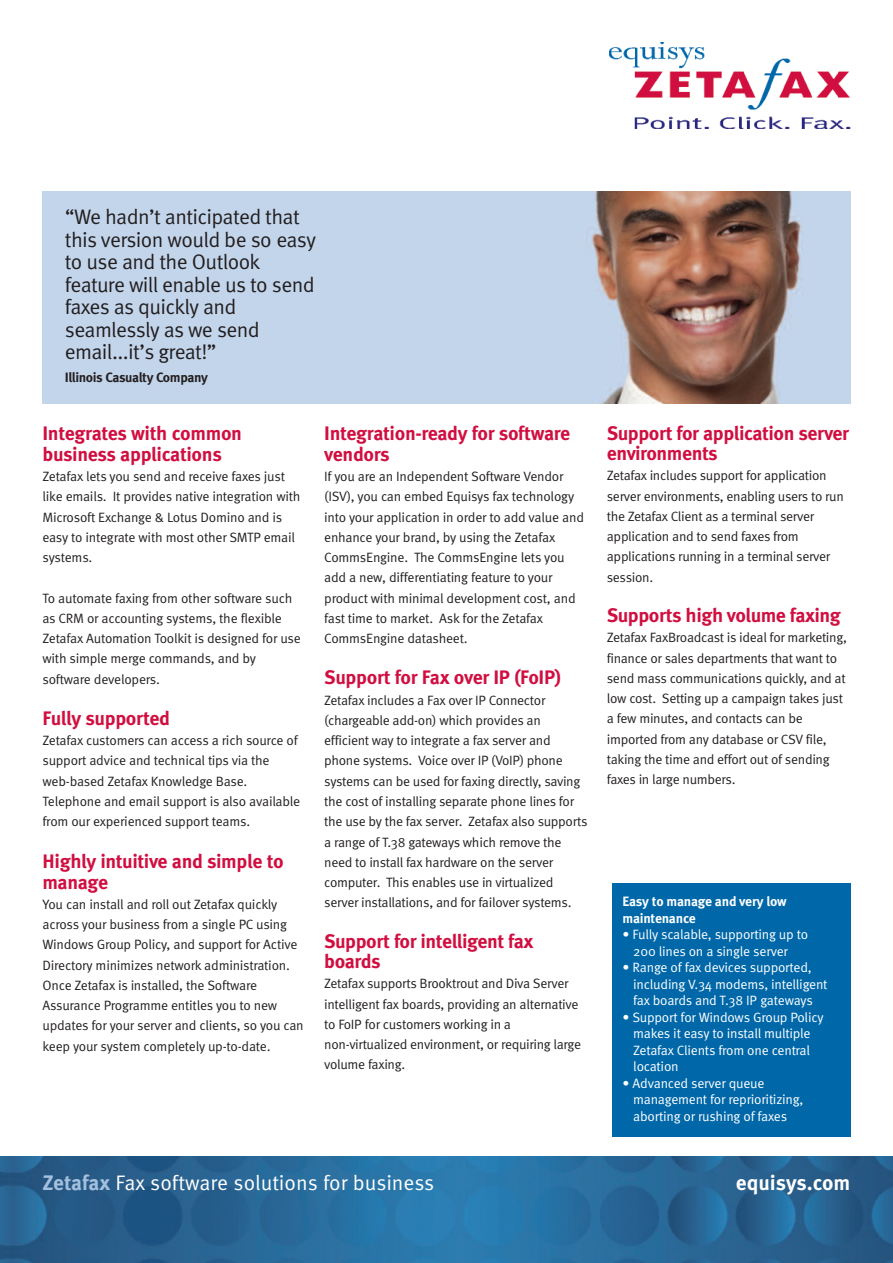
<style>
.page{position:relative;width:893px;height:1263px;background:#fff}
.page>*{position:absolute;margin:0;border:0;box-sizing:border-box;transform-origin:0 0}
.t1{font:21px/22.5px "Meta OT Norm";letter-spacing:-.03em;color:#231f20}
.t2{font:21px "Meta OT Norm";color:#fff}
.t3{font:700 21px "Meta OT";letter-spacing:-.005em;color:#fff}
.t4{font:700 19.5px/21px "Meta OT";letter-spacing:-.025em;color:#d10e40}
.t5{font:13.5px/20.2px "Meta OT Norm";letter-spacing:-.025em;color:#231f20}
.t6{font:13.5px/16.5px "Meta OT Norm";letter-spacing:-.02em;color:#fff}
.t7{font:700 13.5px/16.5px "Meta OT";letter-spacing:-.02em;color:#fff}
.t8{font:700 13.5px "Meta OT";letter-spacing:-.03em;color:#231f20}
.s1{font-family:"Meta OT";font-weight:700;color:#a5c0df}
</style>
<div class="page">
<img style="left:13px;top:1157px;width:880px;height:106px">
<img style="left:43px;top:191px;width:807px;height:213px">
<div style="left:612px;top:884px;width:238px;height:253px;background:#0068a9"></div>
<img style="left:0;top:1157px;width:13px;height:106px">
<img style="left:609px;top:43px;width:241px;height:86px">
<h1 class="t1" style="left:65px;top:207px;width:253px">“We hadn’t anticipated that this version would be so easy to use and the Outlook feature will enable us to send faxes as quickly and seamlessly as we send email...it’s great!”</h1>
<p class="t8" style="left:65px;top:372px;width:145px">Illinois Casualty Company</p>
<h2 class="t4" style="left:43px;top:424px;width:201px">Integrates with common business applications</h2>
<p class="t5" style="left:43px;top:467px;width:260px">Zetafax lets you send and receive faxes just like emails. It provides native integration with Microsoft Exchange &amp; Lotus Domino and is easy to integrate with most other SMTP email systems.</p>
<p class="t5" style="left:43px;top:589px;width:260px">To automate faxing from other software such as CRM or accounting systems, the flexible Zetafax Automation Toolkit is designed for use with simple merge commands, and by software developers.</p>
<h2 class="t4" style="left:43px;top:709px;width:129px">Fully supported</h2>
<p class="t5" style="left:43px;top:731px;width:259px">Zetafax customers can access a rich source of support advice and technical tips via the web-based Zetafax Knowledge Base.<br>Telephone and email support is also available from our experienced support teams.</p>
<h2 class="t4" style="left:43px;top:852px;width:243px">Highly intuitive and simple to manage</h2>
<p class="t5" style="left:43px;top:895px;width:263px">You can install and roll out Zetafax quickly across your business from a single PC using Windows Group Policy, and support for Active Directory minimizes network administration.<br>Once Zetafax is installed, the Software Assurance Programme entitles you to new updates for your server and clients, so you can keep your system completely up-to-date.</p>
<h2 class="t4" style="left:324px;top:424px;width:247px">Integration-ready for software vendors</h2>
<p class="t5" style="left:324px;top:467px;width:261px">If you are an Independent Software Vendor (ISV), you can embed Equisys fax technology into your application in order to add value and enhance your brand, by using the Zetafax CommsEngine. The CommsEngine lets you add a new, differentiating feature to your product with minimal development cost, and fast time to market. Ask for the Zetafax CommsEngine datasheet.</p>
<h2 class="t4" style="left:324px;top:669px;width:238px">Support for Fax over IP (FoIP)</h2>
<p class="t5" style="left:324px;top:691px;width:265px">Zetafax includes a Fax over IP Connector (chargeable add-on) which provides an efficient way to integrate a fax server and phone systems. Voice over IP (VoIP) phone systems can be used for faxing directly, saving the cost of installing separate phone lines for the use by the fax server. Zetafax also supports a range of T.38 gateways which remove the need to install fax hardware on the server computer. This enables use in virtualized server installations, and for failover systems.</p>
<h2 class="t4" style="left:324px;top:932px;width:211px;line-height:20.2px">Support for intelligent fax boards</h2>
<p class="t5" style="left:324px;top:974px;width:258px">Zetafax supports Brooktrout and Diva Server intelligent fax boards, providing an alternative to FoIP for customers working in a non-virtualized environment, or requiring large volume faxing.</p>
<h2 class="t4" style="left:607px;top:425px;width:244px;line-height:20.2px">Support for application server environments</h2>
<p class="t5" style="left:607px;top:467px;width:239px">Zetafax includes support for application server environments, enabling users to run the Zetafax Client as a terminal server application and to send faxes from applications running in a terminal server session.</p>
<h2 class="t4" style="left:607px;top:606px;width:235px">Supports high volume faxing</h2>
<p class="t5" style="left:607px;top:629px;width:242px">Zetafax FaxBroadcast is ideal for marketing, finance or sales departments that want to send mass communications quickly, and at low cost. Setting up a campaign takes just a few minutes, and contacts can be imported from any database or CSV file, taking the time and effort out of sending faxes in large numbers.</p>
<p class="t7" style="left:623px;top:894px;width:166px">Easy to manage and very low maintenance</p>
<p class="t6" style="left:633px;top:927px;width:176px;text-indent:-11px">• Fully scalable, supporting up to<br>200 lines on a single server</p>
<p class="t6" style="left:633px;top:960px;width:196px;text-indent:-11px">• Range of fax devices supported, including V.34 modems, intelligent fax boards and T.38 IP gateways</p>
<p class="t6" style="left:633px;top:1010px;width:192px;text-indent:-11px">• Support for Windows Group Policy makes it easy to install multiple<br>Zetafax Clients from one central location</p>
<p class="t6" style="left:633px;top:1076px;width:172px;text-indent:-11px">• Advanced server queue management for reprioritizing, aborting or rushing of faxes</p>
<h1 class="t2" style="left:43px;top:1174px;width:393px"><span class="s1">Zetafax</span> Fax software solutions for business</h1>
<h1 class="t3" style="left:736px;top:1174px;width:116px">equisys.com</h1>
</div>
